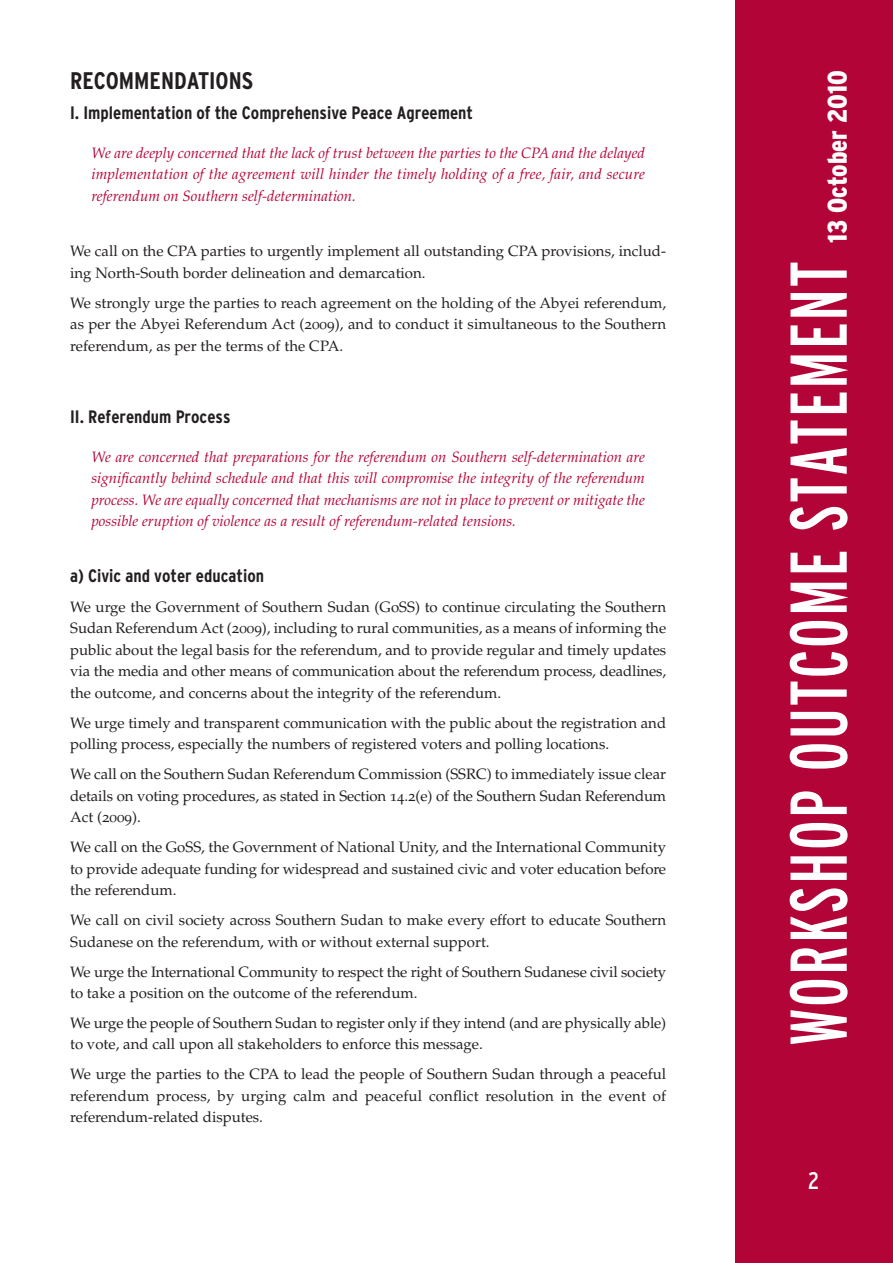
<style>
.page{position:relative;width:893px;height:1263px;background:#fff}
.page>*{position:absolute;margin:0;border:0;box-sizing:border-box;transform-origin:0 0}
.t1{font:extra-condensed 80.25px "Interstate";letter-spacing:.02em;color:#fff}
.t2{font:900 condensed 27px "Interstate";color:#fff}
.t3{font:700 condensed 24px "Interstate";color:#231f20}
.t4{font:condensed 24px "Interstate";color:#fff}
.t5{font:700 condensed 18px "Interstate";color:#231f20}
.t6{font:15px/21.5px "Palatino";color:#231f20}
.t7{font:italic 15px/21.5px "Palatino";color:#b30437;text-align:justify}
.s1{font-family:"Palatino SC"}
</style>
<div class="page">
<div style="left:736px;top:0;width:157px;height:1263px;background:#b30437"></div>
<h3 class="t3" style="left:70px;top:68px;width:184px">RECOMMENDATIONS</h3>
<p class="t5" style="left:70px;top:103px;width:404px">I. Implementation of the Comprehensive Peace Agreement</p>
<p class="t7" style="left:91px;top:142px;width:555px">We are deeply concerned that the lack of trust between the parties to the CPA and the delayed implementation of the agreement will hinder the timely holding of a free, fair, and secure referendum on Southern self-determination.</p>
<p class="t6" style="left:70px;top:241px;width:597px">We call on the CPA parties to urgently implement all outstanding CPA provisions, includ&shy;ing North-South border delineation and demarcation.</p>
<p class="t6" style="left:70px;top:292px;width:597px;text-align:justify">We strongly urge the parties to reach agreement on the holding of the Abyei referendum, as per the Abyei Referendum Act (<span class="s1">2009</span>), and to conduct it simultaneous to the Southern referendum, as per the terms of the CPA.</p>
<p class="t5" style="left:70px;top:407px;width:162px">II. Referendum Process</p>
<p class="t7" style="left:91px;top:446px;width:555px">We are concerned that preparations for the referendum on Southern self-determination are significantly behind schedule and that this will compromise the integrity of the referendum process. We are equally concerned that mechanisms are not in place to prevent or mitigate the possible eruption of violence as a result of referendum-related tensions.</p>
<p class="t5" style="left:70px;top:565px;width:195px">a) Civic and voter education</p>
<p class="t6" style="left:70px;top:596px;width:598px;text-align:justify">We urge the Government of Southern Sudan (GoSS) to continue circulating the Southern Sudan Referendum Act (<span class="s1">2009</span>), including to rural communities, as a means of informing the public about the legal basis for the referendum, and to provide regular and timely updates via the media and other means of communication about the referendum process, deadlines, the outcome, and concerns about the integrity of the referendum.</p>
<p class="t6" style="left:70px;top:712px;width:597px">We urge timely and transparent communication with the public about the registration and polling process, especially the numbers of registered voters and polling locations.</p>
<p class="t6" style="left:70px;top:764px;width:597px;text-align:justify">We call on the Southern Sudan Referendum Commission (SSRC) to immediately issue clear details on voting procedures, as stated in Section <span class="s1">14</span>.<span class="s1">2</span>(e) of the Southern Sudan Referendum Act (<span class="s1">2009</span>).</p>
<p class="t6" style="left:70px;top:836px;width:597px;text-align:justify">We call on the GoSS, the Government of National Unity, and the International Community to provide adequate funding for widespread and sustained civic and voter education before the referendum.</p>
<p class="t6" style="left:70px;top:909px;width:598px">We call on civil society across Southern Sudan to make every effort to educate Southern<br>Sudanese on the referendum, with or without external support.</p>
<p class="t6" style="left:70px;top:961px;width:597px">We urge the International Community to respect the right of Southern Sudanese civil society to take a position on the outcome of the referendum.</p>
<p class="t6" style="left:70px;top:1012px;width:598px">We urge the people of Southern Sudan to register only if they intend (and are physically able) to vote, and call upon all stakeholders to enforce this message.</p>
<p class="t6" style="left:70px;top:1064px;width:597px;text-align:justify">We urge the parties to the CPA to lead the people of Southern Sudan through a peaceful referendum process, by urging calm and peaceful conflict resolution in the event of referendum-related disputes.</p>
<h2 class="t2" style="left:822px;top:243px;width:174px;rotate:-90deg">13 October 2010</h2>
<h1 class="t1" style="left:774px;top:1045px;width:786px;rotate:-90deg">WORKSHOP OUTCOME STATEMENT</h1>
<h3 class="t4" style="left:808px;top:1167px;width:13px">2</h3>
</div>
